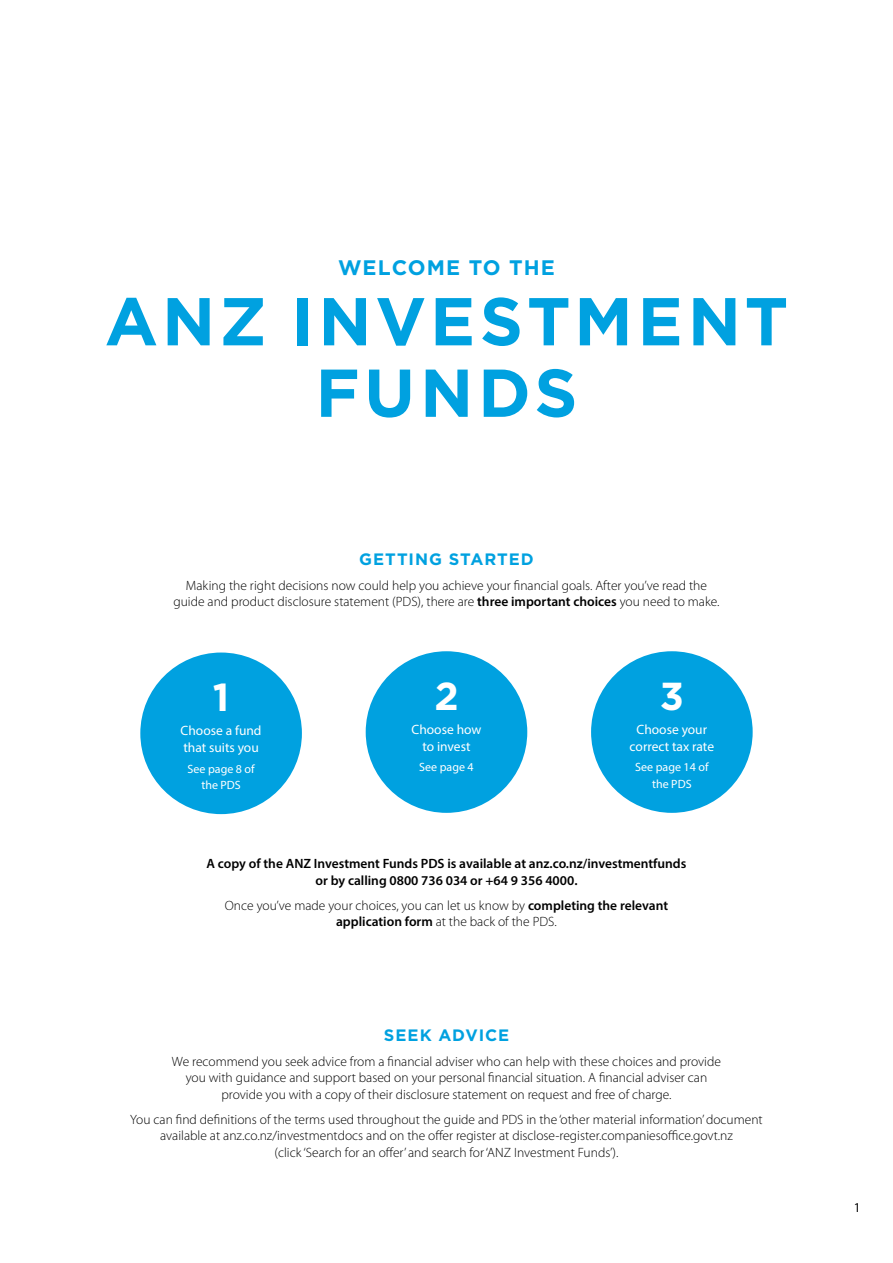
<style>
.page{position:relative;width:893px;height:1263px;background:#fff}
.page>*{position:absolute;margin:0;border:0;box-sizing:border-box;transform-origin:0 0}
.t1{font:700 67.5px/71.6px "Gotham";letter-spacing:.06em;color:#00a1e0;text-align:center}
.t2{font:700 39px "Gotham";color:#fff}
.t3{font:700 21px "Gotham";letter-spacing:.045em;color:#00a1e0}
.t4{font:700 16.5px "Gotham";letter-spacing:.055em;color:#00a1e0}
.t5{font:300 13.5px/16.5px "Myriad Pro";color:#000;text-align:center}
.t6{font:600 13.5px/16.5px "Myriad Pro";color:#000;text-align:center}
.t7{font:13.5px/16.5px "Myriad Pro";color:#fff;text-align:center}
.t8{font:13.5px "Myriad Pro";color:#000}
.t9{font:12px/16.5px "Myriad Pro";color:#fff;text-align:center}
.s1{font-weight:600}
</style>
<div class="page">
<div style="left:140px;top:652px;width:162px;height:162px;background:#00a1e0;border-radius:50%"></div>
<div style="left:366px;top:651px;width:161px;height:162px;background:#00a1e0;border-radius:50%"></div>
<div style="left:591px;top:651px;width:162px;height:162px;background:#00a1e0;border-radius:50%"></div>
<h3 class="t3" style="left:338px;top:253px;width:218px">WELCOME TO THE</h3>
<h1 class="t1" style="left:105px;top:285px;width:685px">ANZ INVESTMENT<br>FUNDS</h1>
<p class="t4" style="left:359px;top:548px;width:176px">GETTING STARTED</p>
<p class="t5" style="left:173px;top:577px;width:548px">Making the right decisions now could help you achieve your financial goals. After you’ve read the guide and product disclosure statement (PDS), there are <span class="s1">three important choices</span> you need to make.</p>
<h2 class="t2" style="left:213px;top:672px;width:18px">1</h2>
<p class="t7" style="left:181px;top:722px;width:82px;text-align:left">Choose a fund that suits you</p>
<p class="t9" style="left:187px;top:760px;width:69px">See page 8 of the PDS</p>
<h2 class="t2" style="left:434px;top:670px;width:26px">2</h2>
<p class="t7" style="left:412px;top:721px;width:71px">Choose how to invest</p>
<p class="t9" style="left:419px;top:759px;width:56px">See page 4</p>
<h2 class="t2" style="left:660px;top:670px;width:26px">3</h2>
<p class="t7" style="left:630px;top:721px;width:86px">Choose your correct tax rate</p>
<p class="t9" style="left:635px;top:759px;width:75px">See page 14 of the PDS</p>
<p class="t6" style="left:207px;top:855px;width:481px">A copy of the ANZ Investment Funds PDS is available at anz.co.nz/investmentfunds or by calling 0800 736 034 or +64 9 356 4000.</p>
<p class="t5" style="left:225px;top:897px;width:445px">Once you’ve made your choices, you can let us know by <span class="s1">completing the relevant application form</span> at the back of the PDS.</p>
<p class="t4" style="left:384px;top:1024px;width:127px">SEEK ADVICE</p>
<p class="t5" style="left:172px;top:1053px;width:551px">We recommend you seek advice from a financial adviser who can help with these choices and provide you with guidance and support based on your personal financial situation. A financial adviser can provide you with a copy of their disclosure statement on request and free of charge.</p>
<p class="t5" style="left:130px;top:1111px;width:634px">You can find definitions of the terms used throughout the guide and PDS in the ‘other material information’ document available at anz.co.nz/investmentdocs and on the offer register at disclose-register.companiesoffice.govt.nz<br>(click ‘Search for an offer’ and search for ‘ANZ Investment Funds’).</p>
<p class="t8" style="left:854px;top:1199px;width:8px">1</p>
</div>
